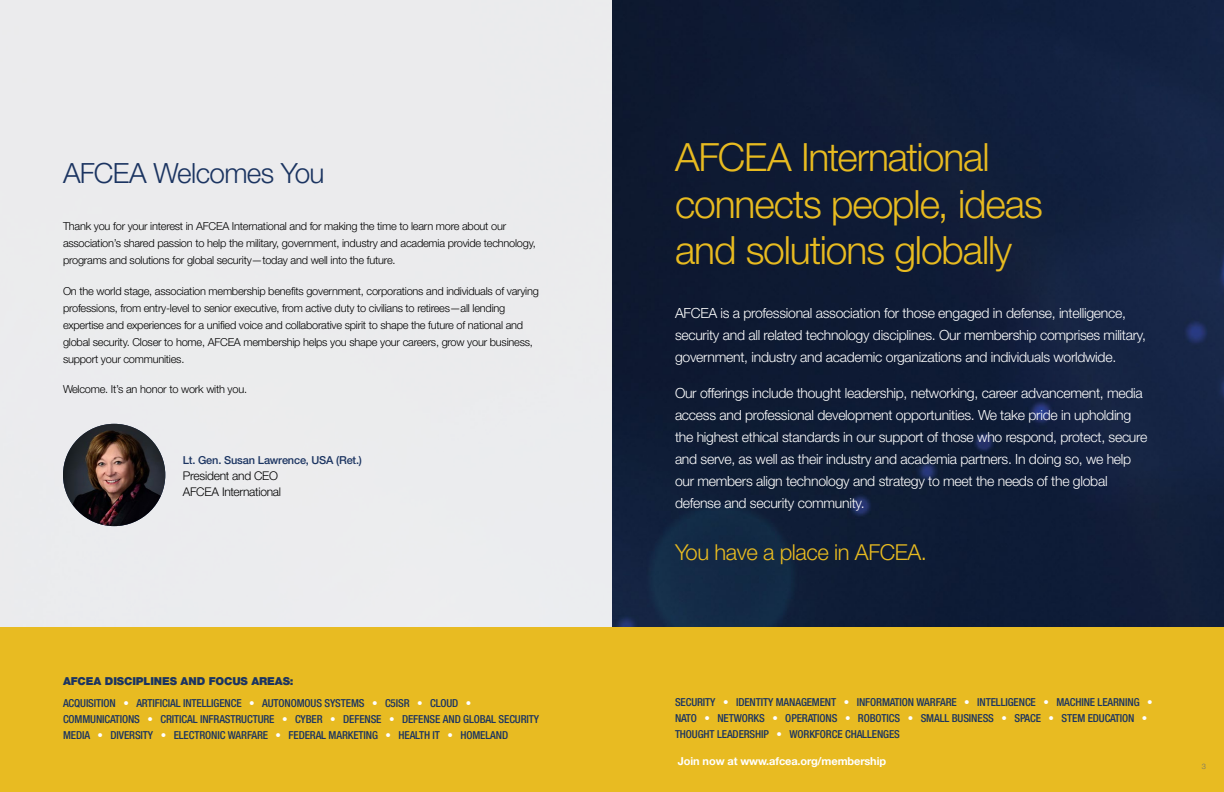
<style>
.page{position:relative;width:1224px;height:792px;background:#fff}
.page>*{position:absolute;margin:0;border:0;box-sizing:border-box;transform-origin:0 0}
.t1{font:39px/46.8px "Helvetica Neue LT 45 Lt";letter-spacing:-.03em;color:#e8bb20}
.t2{font:27.9px "Helvetica Neue LT 45 Lt";letter-spacing:-.025em;color:#1b3461}
.t3{font:22px "Helvetica Neue LT 45 Lt";letter-spacing:-.02em;color:#e8bb20}
.t4{font:14px/22px "Helvetica Neue LT 45 Lt";letter-spacing:-.02em;color:#fff}
.t5{font:12px/16px "Helvetica Neue LT 45 Lt";letter-spacing:-.02em;color:#000}
.t6{font:11px/17px "Helvetica Neue LT 45 Lt";letter-spacing:-.02em;color:#000}
.t7{font:11px/16px "Helvetica Neue LT 67 Md Cn";letter-spacing:-.01em;color:#1b3461}
.t8{font:11px "Helvetica Neue LT 75 Bd";letter-spacing:-.01em;color:#fff}
.t9{font:11px "Helvetica Neue LT 95 Blk";letter-spacing:-.01em;color:#1b3461}
.t10{font:11px "Helvetica Neue LT 65 Md";letter-spacing:-.015em;color:#1b3461}
.t11{font:7.5px "Helvetica Neue LT 45 Lt";color:#6d6e71}
.s1{color:#fff}
</style>
<div class="page">
<img style="left:612px;top:0;width:612px;height:628px">
<div style="left:0;top:0;width:612px;height:661px;background:#ebebed"></div>
<div style="left:0;top:628px;width:1224px;height:164px;background:#e8bb22"></div>
<img style="left:63px;top:424px;width:102px;height:102px;border-radius:51px">
<h2 class="t2" style="left:63px;top:156px;width:263px">AFCEA Welcomes You</h2>
<p class="t6" style="left:63px;top:218px;width:474px">Thank you for your interest in AFCEA International and for making the time to learn more about our association’s shared passion to help the military, government, industry and academia provide technology, programs and solutions for global security—today and well into the future.</p>
<p class="t6" style="left:63px;top:282px;width:477px">On the world stage, association membership benefits government, corporations and individuals of varying professions, from entry-level to senior executive, from active duty to civilians to retirees—all lending expertise and experiences for a unified voice and collaborative spirit to shape the future of national and global security. Closer to home, AFCEA membership helps you shape your careers, grow your business, support your communities.</p>
<p class="t6" style="left:63px;top:381px;width:186px">Welcome. It’s an honor to work with you.</p>
<p class="t10" style="left:183px;top:454px;width:180px">Lt. Gen. Susan Lawrence, USA (Ret.)</p>
<p class="t5" style="left:183px;top:468px;width:100px">President and CEO<br>AFCEA International</p>
<p class="t9" style="left:63px;top:674px;width:232px">AFCEA DISCIPLINES AND FOCUS AREAS:</p>
<p class="t7" style="left:63px;top:695px;width:478px">ACQUISITION <span class="s1">•</span> ARTIFICIAL INTELLIGENCE <span class="s1">•</span> AUTONOMOUS SYSTEMS <span class="s1">•</span> C5ISR <span class="s1">•</span> CLOUD <span class="s1">•<br></span>COMMUNICATIONS <span class="s1">•</span> CRITICAL INFRASTRUCTURE <span class="s1">•</span> CYBER <span class="s1">•</span> DEFENSE <span class="s1">•</span> DEFENSE AND GLOBAL SECURITY<br>MEDIA <span class="s1">•</span> DIVERSITY <span class="s1">•</span> ELECTRONIC WARFARE <span class="s1">•</span> FEDERAL MARKETING <span class="s1">•</span> HEALTH IT <span class="s1">•</span> HOMELAND</p>
<h1 class="t1" style="left:675px;top:133px;width:369px">AFCEA International connects people, ideas and solutions globally</h1>
<p class="t4" style="left:675px;top:302px;width:473px">AFCEA is a professional association for those engaged in defense, intelligence, security and all related technology disciplines. Our membership comprises military, government, industry and academic organizations and individuals worldwide.</p>
<p class="t4" style="left:675px;top:382px;width:474px">Our offerings include thought leadership, networking, career advancement, media access and professional development opportunities. We take pride in upholding the highest ethical standards in our support of those who respond, protect, secure and serve, as well as their industry and academia partners. In doing so, we help our members align technology and strategy to meet the needs of the global defense and security community.</p>
<h3 class="t3" style="left:675px;top:539px;width:253px">You have a place in AFCEA.</h3>
<p class="t7" style="left:675px;top:694px;width:479px">SECURITY <span class="s1">•</span> IDENTITY MANAGEMENT <span class="s1">•</span> INFORMATION WARFARE <span class="s1">•</span> INTELLIGENCE <span class="s1">•</span> MACHINE LEARNING <span class="s1">•<br></span>NATO <span class="s1">•</span> NETWORKS <span class="s1">•</span> OPERATIONS <span class="s1">•</span> ROBOTICS <span class="s1">•</span> SMALL BUSINESS <span class="s1">•</span> SPACE <span class="s1">•</span> STEM EDUCATION <span class="s1">•<br></span>THOUGHT LEADERSHIP <span class="s1">•</span> WORKFORCE CHALLENGES</p>
<p class="t8" style="left:678px;top:755px;width:210px">Join now at www.afcea.org/membership</p>
<p class="t11" style="left:1202px;top:762px;width:6px">3</p>
</div>
